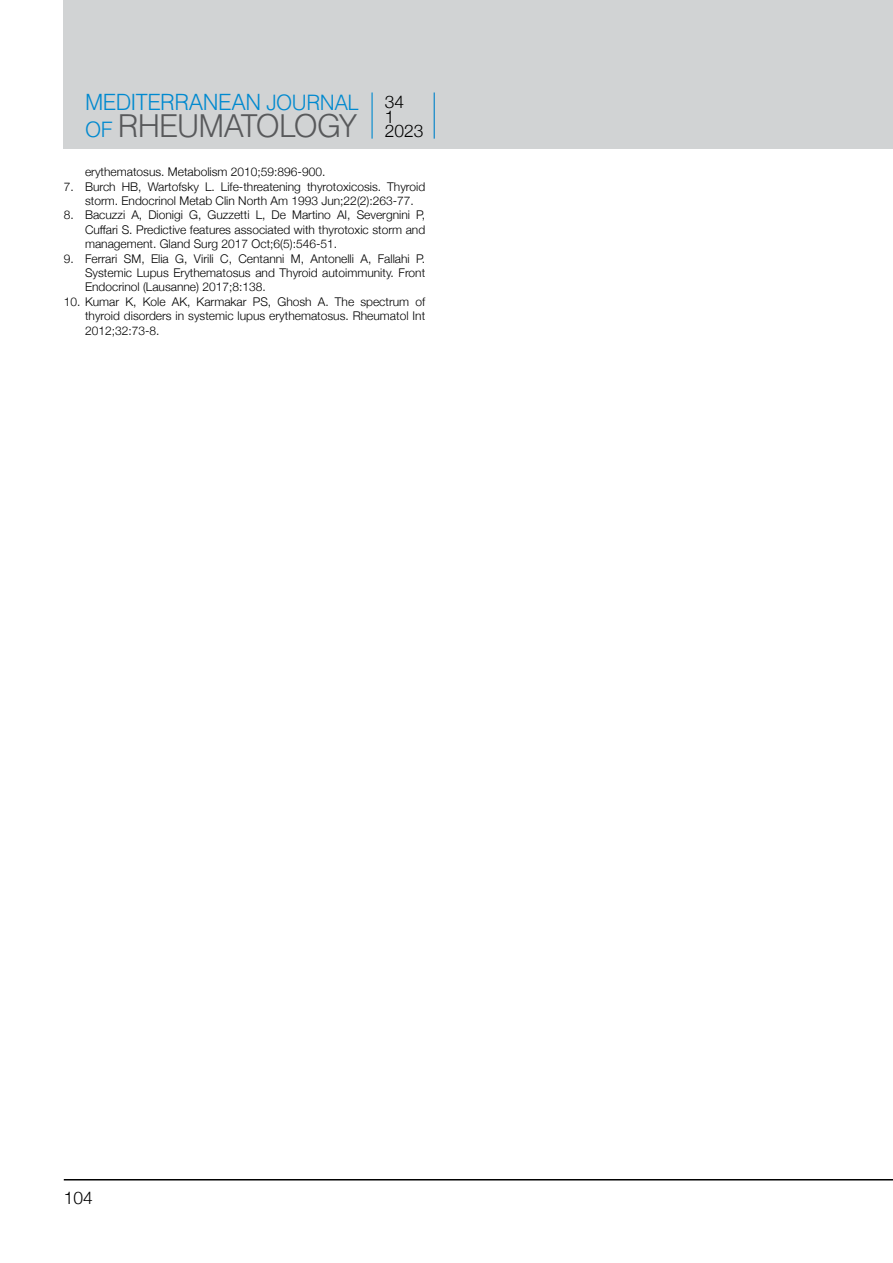
<style>
.page{position:relative;width:893px;height:1263px;background:#fff}
.page>*{position:absolute;margin:0;border:0;box-sizing:border-box;transform-origin:0 0}
.t1{font:31.2px "UB Helvetica Light";letter-spacing:-.025em;color:#58595b}
.t2{font:22.2px "UB Helvetica Light";letter-spacing:-.02em;color:#0089cf}
.t3{font:300 17.4px/15px "Helvetica Neue";color:#000}
.t4{font:300 12px/14.4px "Helvetica Neue";color:#000;text-align:justify}
.s1{font-size:21px}
.s2{font-size:21px;color:#0089cf}
</style>
<div class="page">
<hr style="left:64px;top:1179px;width:829px;height:1px;background:#000">
<div style="left:64px;top:0;width:829px;height:149px;background:#d1d3d4"></div>
<hr style="left:371px;top:92px;width:2px;height:47px;background:#0089cf">
<hr style="left:434px;top:92px;width:1px;height:47px;background:#0081c9">
<h2 class="t2" style="left:85px;top:89px;width:275px">MEDITERRANEAN <span class="s1">JOURNAL</span></h2>
<h1 class="t1" style="left:85px;top:107px;width:273px"><span class="s2">OF</span> RHEUMATOLOGY</h1>
<h3 class="t3" style="left:385px;top:93px;width:40px">34<br>1<br>2023</h3>
<p class="t4" style="left:85px;top:164px;width:242px">erythematosus. Metabolism 2010;59:896-900.</p>
<p class="t4" style="left:85px;top:178px;width:342px;text-indent:-21px">7. Burch HB, Wartofsky L. Life-threatening thyrotoxicosis. Thyroid storm. Endocrinol Metab Clin North Am 1993 Jun;22(2):263-77.</p>
<p class="t4" style="left:85px;top:207px;width:342px;text-indent:-21px">8. Bacuzzi A, Dionigi G, Guzzetti L, De Martino AI, Severgnini P, Cuffari S. Predictive features associated with thyrotoxic storm and management. Gland Surg 2017 Oct;6(5):546-51.</p>
<p class="t4" style="left:85px;top:250px;width:342px;text-indent:-21px">9. Ferrari SM, Elia G, Virili C, Centanni M, Antonelli A, Fallahi P.<br>Systemic Lupus Erythematosus and Thyroid autoimmunity. Front Endocrinol (Lausanne) 2017;8:138.</p>
<p class="t4" style="left:85px;top:293px;width:342px;text-indent:-21px">10. Kumar K, Kole AK, Karmakar PS, Ghosh A. The spectrum of thyroid disorders in systemic lupus erythematosus. Rheumatol Int 2012;32:73-8.</p>
<h3 class="t3" style="left:64px;top:1189px;width:31px">104</h3>
</div>
